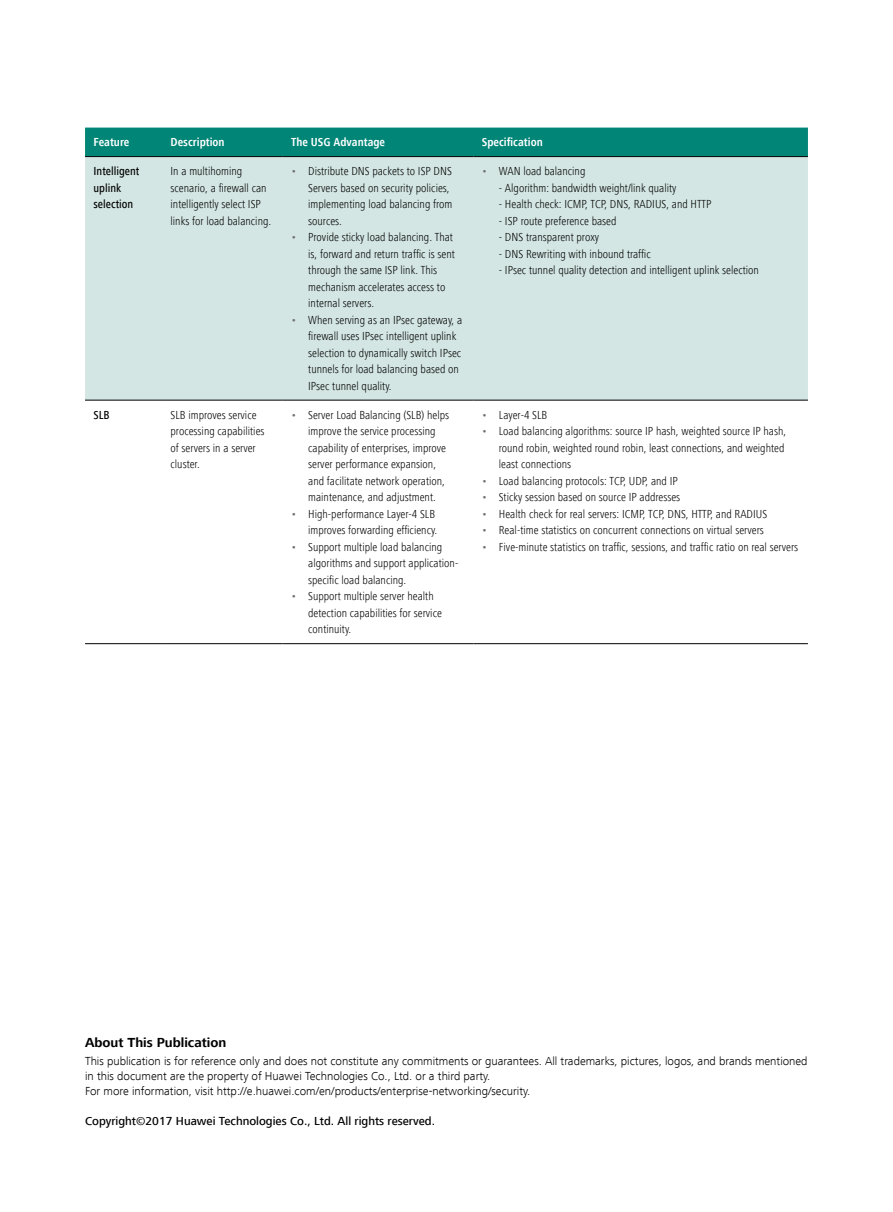
<style>
.page{position:relative;width:893px;height:1212px;background:#fff}
.page>*{position:absolute;margin:0;border:0;box-sizing:border-box;transform-origin:0 0}
.t1{font:700 13.5px "Frutiger Next LT";color:#000}
.t2{font:300 condensed 12px/16.5px "Frutiger Next LT";color:#000}
.t3{font:300 12px/15px "Frutiger Next LT";color:#000}
.t4{font:500 12px "Frutiger Next LT";color:#000}
.t5{font:700 condensed 12px "Frutiger Next LT";color:#fff}
.t6{font:500 condensed 12px/16.5px "Frutiger Next LT";color:#000}
.s1{color:#727171}
</style>
<div class="page">
<div style="left:85px;top:128px;width:723px;height:28px;background:#008577"></div>
<div style="left:85px;top:157px;width:723px;height:243px;background:#d3e6e3"></div>
<hr style="left:85px;top:400px;width:77px;height:1px;background:#000">
<hr style="left:162px;top:400px;width:121px;height:1px;background:#000">
<hr style="left:283px;top:400px;width:190px;height:1px;background:#000">
<hr style="left:473px;top:400px;width:335px;height:1px;background:#000">
<hr style="left:85px;top:643px;width:77px;height:1px;background:#000">
<hr style="left:162px;top:643px;width:121px;height:1px;background:#000">
<hr style="left:283px;top:643px;width:190px;height:1px;background:#000">
<hr style="left:473px;top:643px;width:335px;height:1px;background:#000">
<hr style="left:85px;top:156px;width:77px;height:1px;background:#000">
<hr style="left:162px;top:156px;width:121px;height:1px;background:#000">
<hr style="left:283px;top:156px;width:190px;height:1px;background:#000">
<hr style="left:473px;top:156px;width:335px;height:1px;background:#000">
<p class="t5" style="left:94px;top:135px;width:37px">Feature</p>
<p class="t5" style="left:171px;top:135px;width:56px">Description</p>
<p class="t5" style="left:291px;top:135px;width:95px">The USG Advantage</p>
<p class="t5" style="left:482px;top:135px;width:62px">Specification</p>
<p class="t6" style="left:94px;top:163px;width:47px">Intelligent uplink selection</p>
<p class="t2" style="left:171px;top:163px;width:102px">In a multihoming scenario, a firewall can intelligently select ISP links for load balancing.</p>
<p class="t2" style="left:308px;top:163px;width:146px;text-indent:-17px"><span class="s1">•</span> Distribute DNS packets to ISP DNS<br>Servers based on security policies, implementing load balancing from sources.</p>
<p class="t2" style="left:308px;top:229px;width:148px;text-indent:-17px"><span class="s1">•</span> Provide sticky load balancing. That is, forward and return traffic is sent through the same ISP link. This mechanism accelerates access to internal servers.</p>
<p class="t2" style="left:308px;top:311px;width:156px;text-indent:-17px"><span class="s1">•</span> When serving as an IPsec gateway, a firewall uses IPsec intelligent uplink selection to dynamically switch IPsec tunnels for load balancing based on IPsec tunnel quality.</p>
<p class="t2" style="left:482px;top:163px;width:105px"><span class="s1">•</span> WAN load balancing</p>
<p class="t2" style="left:499px;top:179px;width:179px">- Algorithm: bandwidth weight/link quality</p>
<p class="t2" style="left:499px;top:196px;width:214px">- Health check: ICMP, TCP, DNS, RADIUS, and HTTP</p>
<p class="t2" style="left:499px;top:212px;width:119px">- ISP route preference based</p>
<p class="t2" style="left:499px;top:229px;width:102px">- DNS transparent proxy</p>
<p class="t2" style="left:499px;top:245px;width:153px">- DNS Rewriting with inbound traffic</p>
<p class="t2" style="left:499px;top:262px;width:262px">- IPsec tunnel quality detection and intelligent uplink selection</p>
<p class="t6" style="left:94px;top:406px;width:18px">SLB</p>
<p class="t2" style="left:171px;top:406px;width:95px">SLB improves service processing capabilities of servers in a server cluster.</p>
<p class="t2" style="left:308px;top:406px;width:142px;text-indent:-17px"><span class="s1">•</span> Server Load Balancing (SLB) helps improve the service processing capability of enterprises, improve server performance expansion, and facilitate network operation, maintenance, and adjustment.</p>
<p class="t2" style="left:291px;top:505px;width:148px;text-align:right"><span class="s1">•</span> High-performance Layer-4 SLB improves forwarding efficiency.</p>
<p class="t2" style="left:308px;top:538px;width:152px;text-indent:-17px"><span class="s1">•</span> Support multiple load balancing algorithms and support application&shy;specific load balancing.</p>
<p class="t2" style="left:308px;top:588px;width:135px;text-indent:-17px"><span class="s1">•</span> Support multiple server health detection capabilities for service continuity.</p>
<p class="t2" style="left:482px;top:406px;width:67px"><span class="s1">•</span> Layer-4 SLB</p>
<p class="t2" style="left:499px;top:423px;width:289px;text-indent:-17px"><span class="s1">•</span> Load balancing algorithms: source IP hash, weighted source IP hash, round robin, weighted round robin, least connections, and weighted least connections</p>
<p class="t2" style="left:482px;top:472px;width:197px"><span class="s1">•</span> Load balancing protocols: TCP, UDP, and IP</p>
<p class="t2" style="left:482px;top:489px;width:200px"><span class="s1">•</span> Sticky session based on source IP addresses</p>
<p class="t2" style="left:482px;top:505px;width:287px"><span class="s1">•</span> Health check for real servers: ICMP, TCP, DNS, HTTP, and RADIUS</p>
<p class="t2" style="left:482px;top:522px;width:284px"><span class="s1">•</span> Real-time statistics on concurrent connections on virtual servers</p>
<p class="t2" style="left:482px;top:538px;width:318px"><span class="s1">•</span> Five-minute statistics on traffic, sessions, and traffic ratio on real servers</p>
<p class="t1" style="left:85px;top:1035px;width:143px">About This Publication</p>
<p class="t3" style="left:85px;top:1053px;width:724px">This publication is for reference only and does not constitute any commitments or guarantees. All trademarks, pictures, logos, and brands mentioned in this document are the property of Huawei Technologies Co., Ltd. or a third party.<br>For more information, visit http://e.huawei.com/en/products/enterprise-networking/security.</p>
<p class="t4" style="left:85px;top:1114px;width:351px">Copyright©2017 Huawei Technologies Co., Ltd. All rights reserved.</p>
</div>
